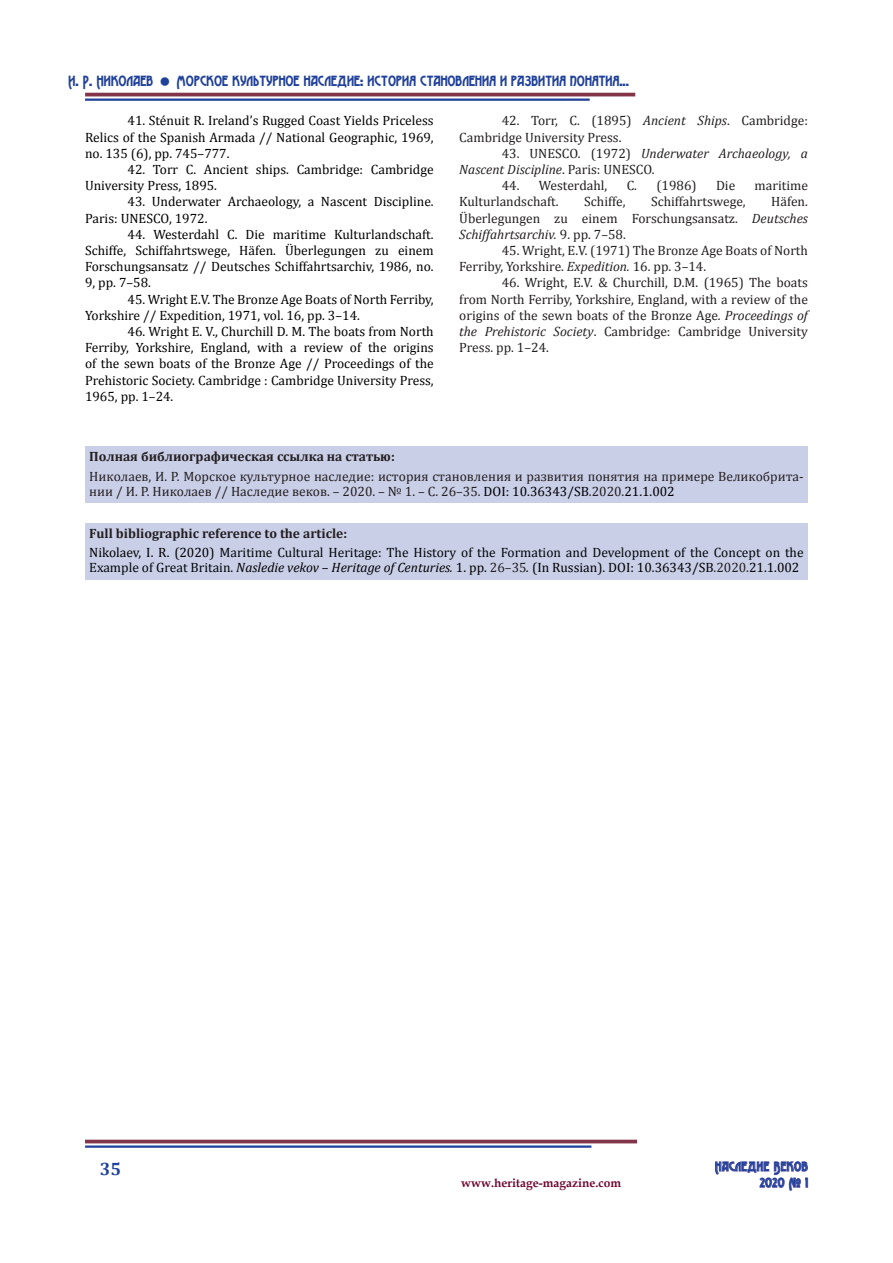
<style>
.page{position:relative;width:893px;height:1263px;background:#fff}
.page>*{position:absolute;margin:0;border:0;box-sizing:border-box;transform-origin:0 0}
.t1{font:700 18px "Cambria";color:#20419a}
.t2{font:15px "Advokat Modern";color:#20419a}
.t3{font:13.5px/16.2px "Cambria";color:#000001;text-align:justify}
.t4{font:13.5px/16.2px "Cambria";color:#231f20}
.t5{font:13.5px/19.2px "Cambria";color:#000709}
.t6{font:italic 13.5px/16.2px "Cambria";color:#231f20}
.t7{font:700 13.5px "Cambria";color:#231f20}
.t8{font:13.5px "Advokat Modern";letter-spacing:.03em;color:#20419a}
.t9{font:700 12px "Book Antiqua";color:#6e0731}
.s1{font-style:italic}
.s2{font-style:normal}
.s3{color:#000001}
.s4{font-weight:700;color:#231f20}
.s5{color:#000709}
.s6{color:#231f20}
</style>
<div class="page">
<div style="left:85px;top:446px;width:723px;height:57px;background:#cacfe8"></div>
<div style="left:85px;top:523px;width:723px;height:56px;background:#cacfe8"></div>
<svg style="left:715px;top:1161px;width:93px;height:30px"></svg>
<hr style="left:85px;top:1140px;width:552px;height:3px;background:#823449">
<hr style="left:85px;top:1145px;width:506px;height:3px;background:#20419a">
<hr style="left:85px;top:93px;width:550px;height:3px;background:#823449">
<hr style="left:85px;top:99px;width:505px;height:2px;background:#20419a">
<p class="t2" style="left:68px;top:73px;width:87px">И. Р. Николаев</p>
<p class="t2" style="left:176px;top:73px;width:454px">Морское культурное наследие: история становления и развития понятия...</p>
<p class="t3" style="left:85px;top:113px;width:350px;text-indent:43px">41. Sténuit R. Ireland’s Rugged Coast Yields Priceless Relics of the Spanish Armada // National Geographic, 1969, no. 135 (6), pp. 745–777.</p>
<p class="t3" style="left:85px;top:161px;width:350px;text-indent:43px">42. Torr C. Ancient ships. Cambridge: Cambridge<br>University Press, 1895.</p>
<p class="t3" style="left:85px;top:194px;width:350px;text-indent:43px">43. Underwater Archaeology, a Nascent Discipline.<br>Paris: UNESCO, 1972.</p>
<p class="t3" style="left:85px;top:226px;width:350px;text-indent:43px">44. Westerdahl C. Die maritime Kulturlandschaft.<br>Schiffe, Schiffahrtswege, Häfen. Überlegungen zu einem Forschungsansatz // Deutsches Schiffahrtsarchiv, 1986, no.<br>9, pp. 7–58.</p>
<p class="t3" style="left:85px;top:291px;width:350px;text-indent:43px">45. Wright E.V. The Bronze Age Boats of North Ferriby,<br>Yorkshire // Expedition, 1971, vol. 16, pp. 3–14.</p>
<p class="t3" style="left:85px;top:323px;width:350px;text-indent:43px">46. Wright E. V., Churchill D. M. The boats from North Ferriby, Yorkshire, England, with a review of the origins of the sewn boats of the Bronze Age // Proceedings of the Prehistoric Society. Cambridge : Cambridge University Press, 1965, pp. 1–24.</p>
<p class="t4" style="left:459px;top:113px;width:350px;text-indent:43px">42. Torr, C. (1895) <span class="s1">Ancient Ships</span>. Cambridge:<br>Cambridge University Press.</p>
<p class="t6" style="left:459px;top:144px;width:350px;text-indent:43px"><span class="s2">43. UNESCO. (1972)</span> Underwater Archaeology, a<br>Nascent Discipline<span class="s2">. Paris: UNESCO.</span></p>
<p class="t4" style="left:502px;top:177px;width:107px">44. Westerdahl,</p>
<p class="t4" style="left:627px;top:177px;width:71px">C. (1986)</p>
<p class="t4" style="left:716px;top:177px;width:21px">Die</p>
<p class="t4" style="left:755px;top:177px;width:55px">maritime</p>
<p class="t4" style="left:459px;top:194px;width:101px">Kulturlandschaft.</p>
<p class="t4" style="left:584px;top:194px;width:43px">Schiffe,</p>
<p class="t4" style="left:651px;top:194px;width:96px">Schiffahrtswege,</p>
<p class="t4" style="left:459px;top:194px;width:350px;text-align:justify;text-indent:312px">Häfen.<br>Überlegungen zu einem Forschungsansatz. <span class="s1">Deutsches Schiffahrtsarchiv.</span> 9. pp. 7–58.</p>
<p class="t4" style="left:459px;top:242px;width:350px;text-indent:43px">45. Wright, E.V. (1971) The Bronze Age Boats of North<br>Ferriby, Yorkshire. <span class="s1">Expedition.</span> 16. pp. 3–14.</p>
<p class="t4" style="left:459px;top:275px;width:350px;text-align:justify;text-indent:43px">46. Wright, E.V. &amp; Churchill, D.M. (1965) The boats from North Ferriby, Yorkshire, England, with a review of the origins of the sewn boats of the Bronze Age. <span class="s1">Proceedings of the Prehistoric Society</span>. Cambridge: Cambridge University Press. pp. 1–24.</p>
<p class="t7" style="left:89px;top:447px;width:307px">Полная библиографическая ссылка на статью:</p>
<p class="t4" style="left:89px;top:468px;width:716px;line-height:15px">Николаев, И. Р. Морское культурное наследие: история становления и развития понятия на примере Великобрита&shy;нии / И. Р. Николаев // Наследие веков. – 2020. – № 1. – С. 26–35. <span class="s3">DOI: 10.36343/SB</span>.2020.<span class="s3">21.1.002</span></p>
<p class="t5" style="left:89px;top:523px;width:716px"><span class="s4">Full bibliographic reference to the article:<br></span><span class="s3">Nikolaev, I. R. (2020)</span> Maritime Cultural Heritage: The History of the Formation and Development of the Concept on the</p>
<p class="t3" style="left:89px;top:559px;width:712px"><span class="s5">Example of Great Britain.</span> <span class="s1">Nasledie vekov – Heritage of Centuries.</span> 1. pp. <span class="s6">26–35</span><span class="s1">.</span> (In Russian). DOI: 10.36343/SB<span class="s6">.2020.</span>21.1.002</p>
<h1 class="t1" style="left:100px;top:1156px;width:23px">35</h1>
<p class="t8" style="left:715px;top:1159px;width:95px">Наследие Веков</p>
<p class="t9" style="left:461px;top:1175px;width:161px">www.heritage-magazine.com</p>
<p class="t8" style="left:760px;top:1175px;width:50px">2020 № 1</p>
</div>
